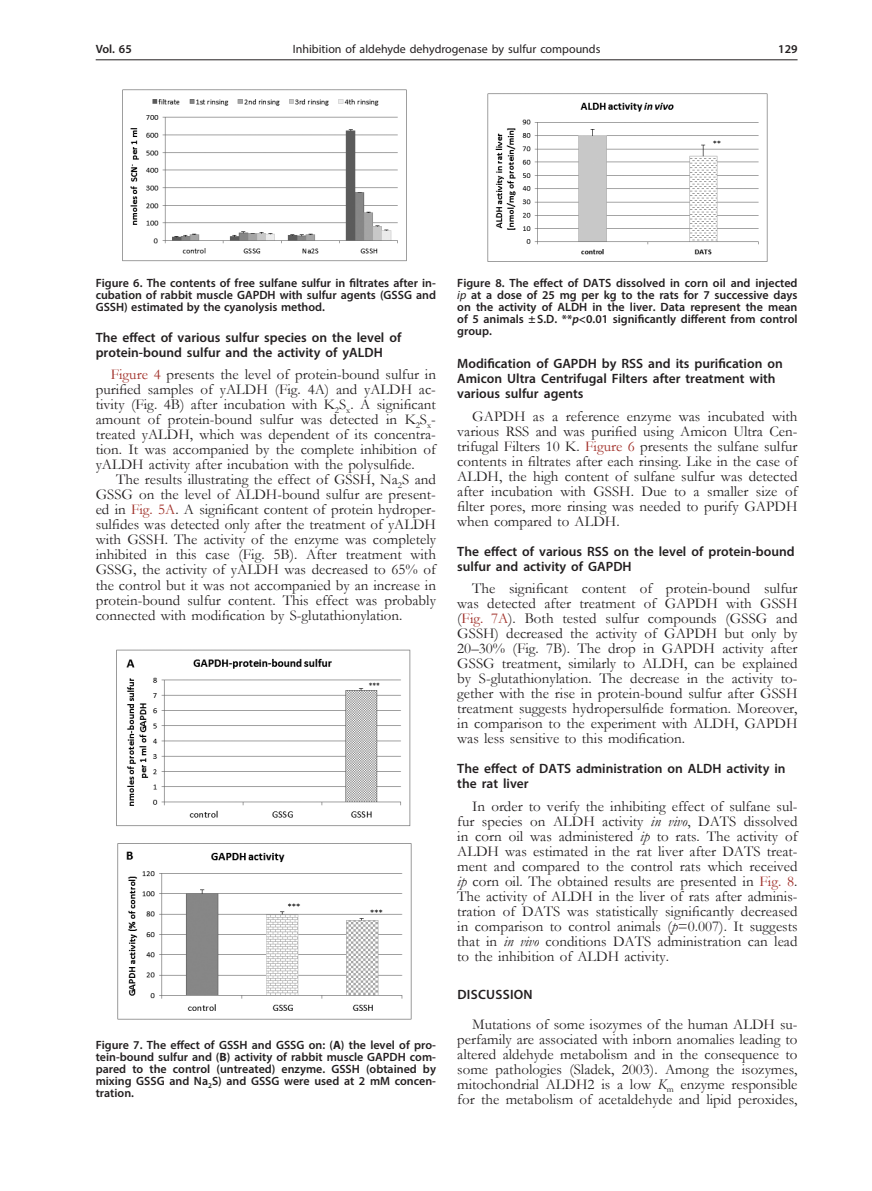
<style>
.page{position:relative;width:872px;height:1191px;background:#fff}
.page>*{position:absolute;margin:0;border:0;box-sizing:border-box;transform-origin:0 0}
.Body_tekst{font:15px/15px "Garamond";color:#231f20;text-align:justify}
.Tytul_2{font:600 13.5px/15px "Myriad Pro";color:#231f20}
.Tytul_1{font:600 13.5px "Myriad Pro";letter-spacing:.02em;color:#231f20}
.Figure{font:600 12px/12px "Myriad Pro";color:#231f20;text-align:justify}
.t1{font:12px "Myriad Pro";color:#231f20}
.s1{color:#9f2d26}
.s2{font-weight:700}
.s3{font-weight:400;font-style:italic}
.s4{font-style:italic}
</style>
<div class="page">
<hr style="left:96px;top:59px;width:701px;height:1px;background:#231f20">
<img style="left:122px;top:89px;width:285px;height:173px">
<img style="left:116px;top:649px;width:296px;height:371px">
<img style="left:487px;top:93px;width:281px;height:169px">
<p class="Figure" style="left:96px;top:43px;width:38px">Vol. 65</p>
<p class="t1" style="left:293px;top:42px;width:309px">Inhibition of aldehyde dehydrogenase by sulfur compounds</p>
<p class="Figure" style="left:778px;top:43px;width:21px">129</p>
<p class="Figure" style="left:96px;top:276px;width:342px">Figure 6. The contents of free sulfane sulfur in filtrates after in&shy;cubation of rabbit muscle GAPDH with sulfur agents (GSSG and GSSH) estimated by the cyanolysis method.</p>
<p class="Tytul_2" style="left:96px;top:329px;width:307px">The effect of various sulfur species on the level of protein-bound sulfur and the activity of yALDH</p>
<p class="Body_tekst" style="left:96px;top:367px;width:342px;text-indent:15px"><span class="s1">Figure 4</span> presents the level of protein-bound sulfur in purified samples of yALDH (Fig. 4A) and yALDH ac&shy;tivity (Fig. 4B) after incubation with K<sub>2</sub>S<sub>x</sub>. A significant amount of protein-bound sulfur was detected in K<sub>2</sub>S<sub>x&shy;</sub>treated yALDH, which was dependent of its concentra&shy;tion. It was accompanied by the complete inhibition of yALDH activity after incubation with the polysulfide.</p>
<p class="Body_tekst" style="left:96px;top:472px;width:342px;text-indent:20px">The results illustrating the effect of GSSH, Na<sub>2</sub>S and GSSG on the level of ALDH-bound sulfur are present&shy;ed in <span class="s1">Fig. 5A</span>. A significant content of protein hydroper&shy;sulfides was detected only after the treatment of yALDH with GSSH. The activity of the enzyme was completely inhibited in this case (Fig. 5B). After treatment with GSSG, the activity of yALDH was decreased to 65% of the control but it was not accompanied by an increase in protein-bound sulfur content. This effect was probably connected with modification by S-glutathionylation.</p>
<p class="Figure" style="left:96px;top:1038px;width:342px">Figure 7. The effect of GSSH and GSSG on: (<span class="s2">A</span>) the level of pro&shy;tein-bound sulfur and (<span class="s2">B</span>) activity of rabbit muscle GAPDH com&shy;pared to the control (untreated) enzyme. GSSH (obtained by mixing GSSG and Na<sub>2</sub>S) and GSSG were used at 2 mM concen&shy;tration.</p>
<p class="Figure" style="left:457px;top:276px;width:342px">Figure 8. The effect of DATS dissolved in corn oil and injected <span class="s3">ip</span> at a dose of 25 mg per kg to the rats for 7 successive days on the activity of ALDH in the liver. Data represent the mean of 5 animals ±S.D. **<span class="s4">p</span>&lt;0.01 significantly different from control group.</p>
<p class="Tytul_2" style="left:457px;top:356px;width:327px">Modification of GAPDH by RSS and its purification on<br>Amicon Ultra Centrifugal Filters after treatment with various sulfur agents</p>
<p class="Body_tekst" style="left:457px;top:408px;width:342px;text-indent:15px">GAPDH as a reference enzyme was incubated with various RSS and was purified using Amicon Ultra Cen&shy;trifugal Filters 10 K. <span class="s1">Figure 6</span> presents the sulfane sulfur contents in filtrates after each rinsing. Like in the case of ALDH, the high content of sulfane sulfur was detected after incubation with GSSH. Due to a smaller size of filter pores, more rinsing was needed to purify GAPDH when compared to ALDH.</p>
<p class="Tytul_2" style="left:457px;top:543px;width:339px">The effect of various RSS on the level of protein-bound sulfur and activity of GAPDH</p>
<p class="Body_tekst" style="left:457px;top:581px;width:342px;text-indent:15px">The significant content of protein-bound sulfur was detected after treatment of GAPDH with GSSH (<span class="s1">Fig. 7A</span>). Both tested sulfur compounds (GSSG and GSSH) decreased the activity of GAPDH but only by 20–30% (Fig. 7B). The drop in GAPDH activity after GSSG treatment, similarly to ALDH, can be explained by S-glutathionylation. The decrease in the activity to&shy;gether with the rise in protein-bound sulfur after GSSH treatment suggests hydropersulfide formation. Moreover, in comparison to the experiment with ALDH, GAPDH was less sensitive to this modification.</p>
<p class="Tytul_2" style="left:457px;top:761px;width:330px">The effect of DATS administration on ALDH activity in the rat liver</p>
<p class="Body_tekst" style="left:457px;top:798px;width:342px;text-indent:15px">In order to verify the inhibiting effect of sulfane sul&shy;fur species on ALDH activity <span class="s4">in vivo</span>, DATS dissolved in corn oil was administered <span class="s4">ip</span> to rats. The activity of ALDH was estimated in the rat liver after DATS treat&shy;ment and compared to the control rats which received <span class="s4">ip</span> corn oil. The obtained results are presented in <span class="s1">Fig. 8</span>.<br>The activity of ALDH in the liver of rats after adminis&shy;tration of DATS was statistically significantly decreased in comparison to control animals (<span class="s4">p</span>=0.007). It suggests that in <span class="s4">in vivo</span> conditions DATS administration can lead to the inhibition of ALDH activity.</p>
<p class="Tytul_1" style="left:457px;top:985px;width:77px">DISCUSSION</p>
<p class="Body_tekst" style="left:457px;top:1016px;width:342px;text-indent:15px">Mutations of some isozymes of the human ALDH su&shy;perfamily are associated with inborn anomalies leading to altered aldehyde metabolism and in the consequence to some pathologies (Sladek, 2003). Among the isozymes, mitochondrial ALDH2 is a low <span class="s4">K</span><sub>m</sub> enzyme responsible for the metabolism of acetaldehyde and lipid peroxides,</p>
</div>
